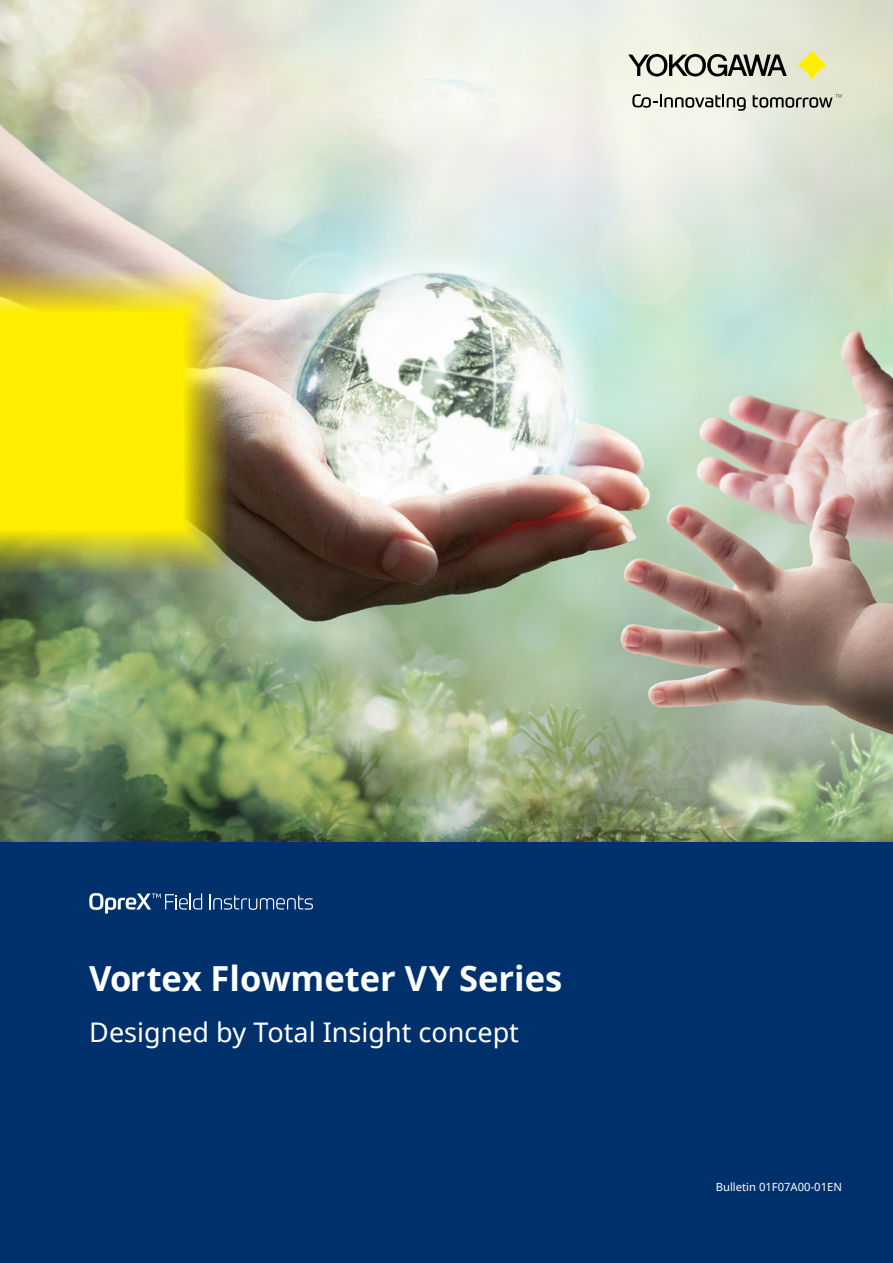
<style>
.page{position:relative;width:893px;height:1263px;background:#fff}
.page>*{position:absolute;margin:0;border:0;box-sizing:border-box;transform-origin:0 0}
.t1{font:700 34.5px "Noto Sans";color:#fff}
.t2{font:27px "Noto Sans";color:#fff}
.t3{font:11.25px "Noto Sans";color:#fff}
</style>
<div class="page">
<img style="left:0;top:0;width:893px;height:842px">
<div style="left:0;top:842px;width:893px;height:421px;background:#00316c"></div>
<img style="left:0;top:240px;width:256px;height:362px">
<svg style="left:798px;top:51px;width:29px;height:29px"></svg>
<svg style="left:628px;top:54px;width:159px;height:23px;background:#8f9187"></svg>
<svg style="left:753px;top:94px;width:89px;height:14px"></svg>
<svg style="left:632px;top:94px;width:114px;height:17px;background:#b1b3a9"></svg>
<svg style="left:209px;top:894px;width:104px;height:16px"></svg>
<svg style="left:89px;top:893px;width:113px;height:20px"></svg>
<p class="t1" style="left:89px;top:954px;width:474px">Vortex Flowmeter VY Series</p>
<p class="t2" style="left:89px;top:1013px;width:431px">Designed by Total Insight concept</p>
<p class="t3" style="left:716px;top:1179px;width:128px">Bulletin 01F07A00-01EN</p>
</div>
